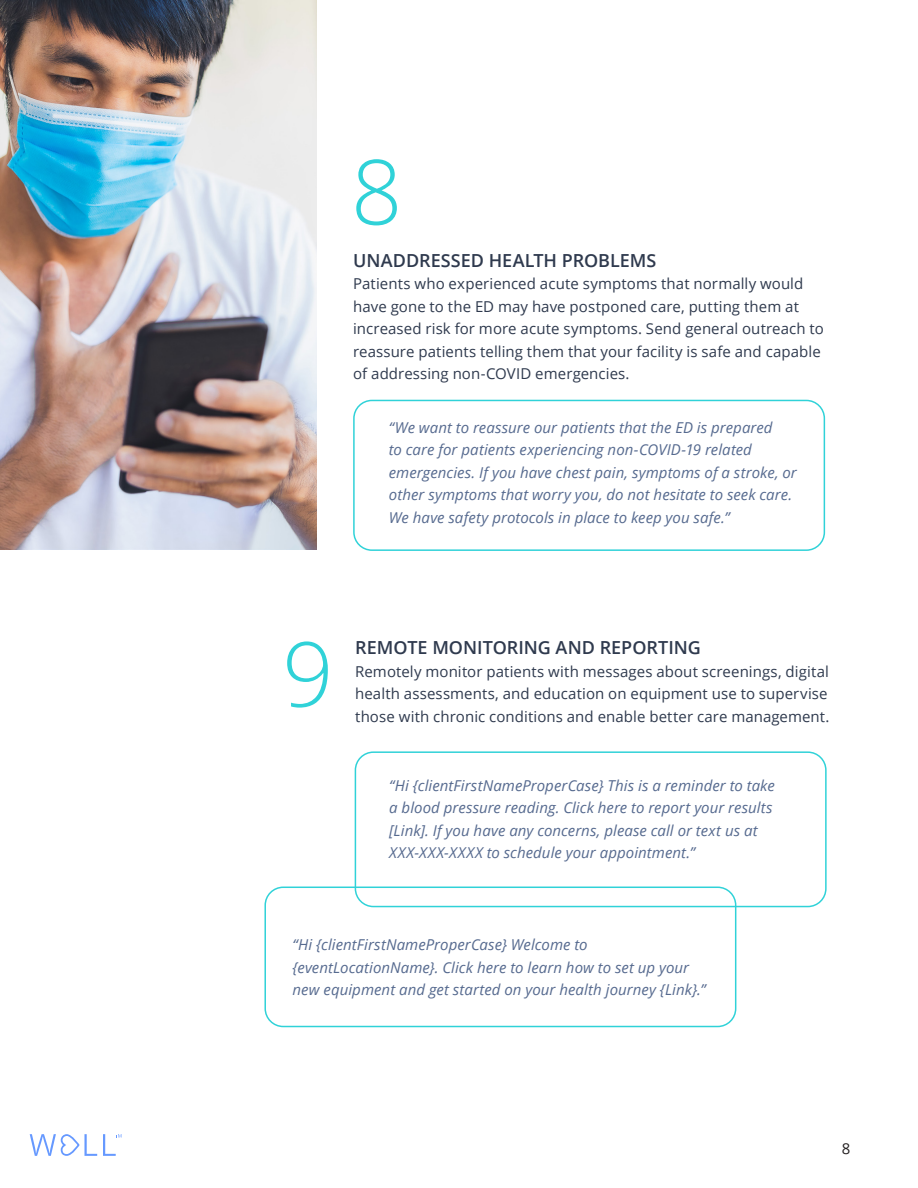
<style>
.page{position:relative;width:918px;height:1188px;background:#fff}
.page>*{position:absolute;margin:0;border:0;box-sizing:border-box;transform-origin:0 0}
.t1{font:300 90px "Open Sans";color:#30d2d8}
.t2{font:600 18px "Open Sans";color:#2f3a4e}
.t3{font:italic 15px/22.5px "Open Sans";letter-spacing:.005em;color:#566a8f}
.t4{font:15px/22.5px "Open Sans";letter-spacing:.005em;color:#2f3a4e}
.t5{font:15px "Open Sans";color:#231f20}
</style>
<div class="page">
<svg style="left:30px;top:1135px;width:92px;height:20px"></svg>
<div style="left:353px;top:400px;width:472px;height:151px;border:2px solid #30d2d8;border-radius:18px"></div>
<div style="left:355px;top:751px;width:472px;height:156px;border:2px solid #30d2d8;border-radius:18px"></div>
<div style="left:264px;top:887px;width:472px;height:140px;border:2px solid #30d2d8;border-radius:18px"></div>
<img style="left:0;top:0;width:316px;height:550px">
<h2 class="t1" style="left:351px;top:130px;width:53px">8</h2>
<h2 class="t2" style="left:353px;top:248px;width:305px">UNADDRESSED HEALTH PROBLEMS</h2>
<h2 class="t4" style="left:353px;top:272px;width:472px">Patients who experienced acute symptoms that normally would have gone to the ED may have postponed care, putting them at increased risk for more acute symptoms. Send general outreach to reassure patients telling them that your facility is safe and capable of addressing non-COVID emergencies.</h2>
<h2 class="t3" style="left:389px;top:416px;width:410px">“We want to reassure our patients that the ED is prepared<br>to care for patients experiencing non-COVID-19 related emergencies. If you have chest pain, symptoms of a stroke, or other symptoms that worry you, do not hesitate to seek care.<br>We have safety protocols in place to keep you safe.”</h2>
<h2 class="t1" style="left:282px;top:612px;width:53px">9</h2>
<h2 class="t2" style="left:355px;top:636px;width:347px">REMOTE MONITORING AND REPORTING</h2>
<h2 class="t4" style="left:355px;top:660px;width:476px">Remotely monitor patients with messages about screenings, digital health assessments, and education on equipment use to supervise those with chronic conditions and enable better care management.</h2>
<h2 class="t3" style="left:389px;top:774px;width:387px">“Hi {clientFirstNameProperCase} This is a reminder to take a blood pressure reading. Click here to report your results [Link]. If you have any concerns, please call or text us at XXX-XXX-XXXX to schedule your appointment.”</h2>
<h2 class="t3" style="left:293px;top:933px;width:415px">“Hi {clientFirstNameProperCase} Welcome to {eventLocationName}. Click here to learn how to set up your new equipment and get started on your health journey {Link}.”</h2>
<p class="t5" style="left:842px;top:1138px;width:10px">8</p>
</div>
